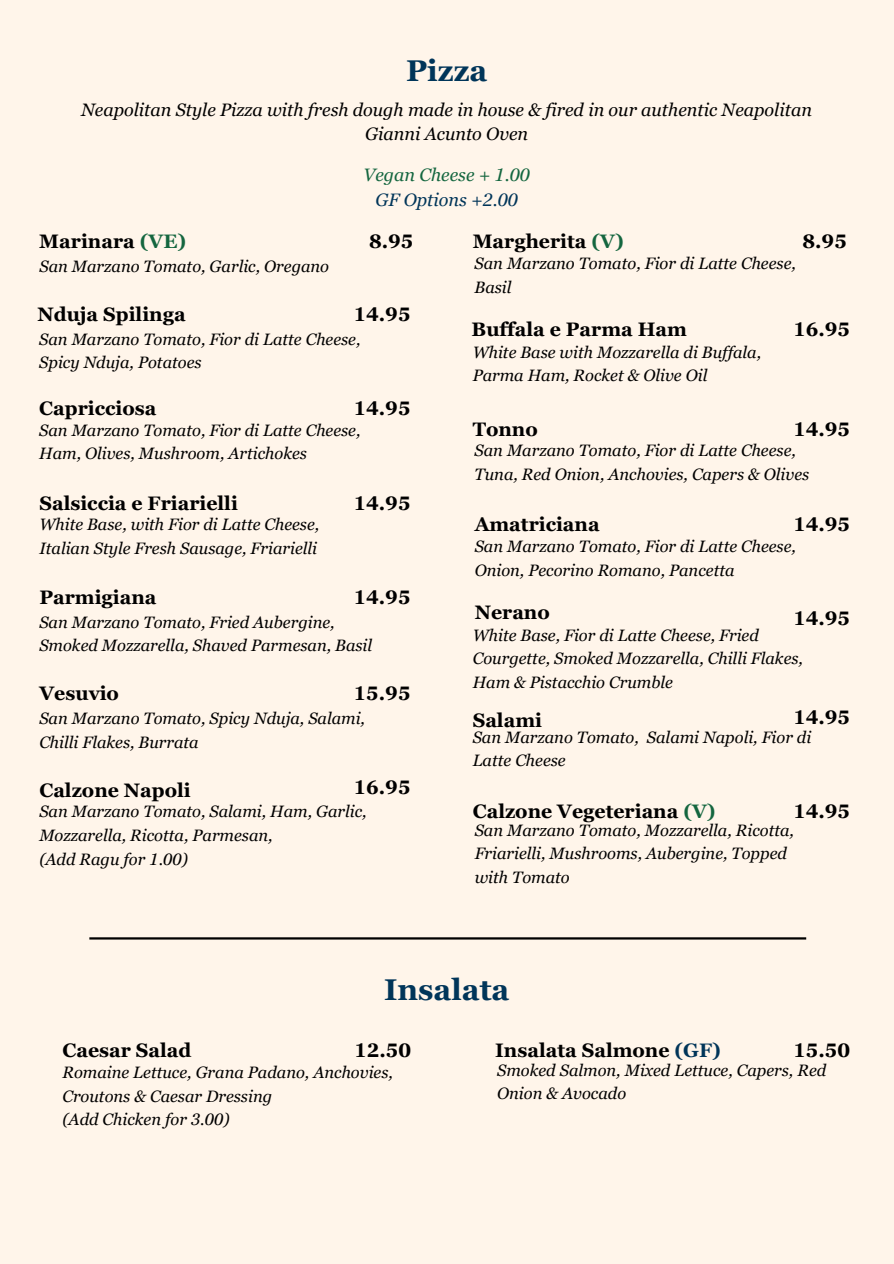
<style>
.page{position:relative;width:894px;height:1264px;background:#fff}
.page>*{position:absolute;margin:0;border:0;box-sizing:border-box;transform-origin:0 0}
.t1{font:700 30px "Georgia Pro";color:#003559}
.t2{font:700 19.5px "Georgia Pro";color:#000}
.t3{font:italic 18px/24.8px "Georgia Pro";color:#000;text-align:center}
.t4{font:italic 18px/24.8px "Georgia Pro";color:#14663f;text-align:center}
.t5{font:italic 16.5px/23.7px "Georgia Pro";color:#000}
.s1{color:#003559}
.s2{color:#14663f}
</style>
<div class="page">
<div style="left:0;top:0;width:893px;height:1263px;background:#fff5ea"></div>
<hr style="left:89px;top:937px;width:717px;height:2px;background:#000">
<h1 class="t1" style="left:406px;top:54px;width:83px">Pizza</h1>
<h2 class="t3" style="left:81px;top:97px;width:732px">Neapolitan Style Pizza with fresh dough made in house &amp; fired in our authentic Neapolitan<br>Gianni Acunto Oven</h2>
<p class="t4" style="left:363px;top:162px;width:168px">Vegan Cheese + 1.00<br><span class="s1">GF Options +2.00</span></p>
<h3 class="t2" style="left:39px;top:230px;width:148px">Marinara <span class="s2">(VE)</span></h3>
<p class="t5" style="left:39px;top:254px;width:291px">San Marzano Tomato, Garlic, Oregano</p>
<h2 class="t2" style="left:37px;top:303px;width:150px">Nduja Spilinga</h2>
<p class="t2" style="left:369px;top:230px;width:46px">8.95</p>
<h2 class="t2" style="left:353px;top:303px;width:59px">14.95</h2>
<h2 class="t5" style="left:39px;top:327px;width:323px">San Marzano Tomato, Fior di Latte Cheese,<br>Spicy Nduja, Potatoes</h2>
<h2 class="t2" style="left:39px;top:397px;width:119px">Capricciosa</h2>
<h2 class="t2" style="left:353px;top:397px;width:59px">14.95</h2>
<h2 class="t5" style="left:39px;top:418px;width:323px">San Marzano Tomato, Fior di Latte Cheese,<br>Ham, Olives, Mushroom, Artichokes</h2>
<p class="t2" style="left:39px;top:492px;width:200px">Salsiccia e Friarielli</p>
<p class="t5" style="left:39px;top:512px;width:281px">White Base, with Fior di Latte Cheese,<br>Italian Style Fresh Sausage, Friarielli</p>
<h2 class="t2" style="left:39px;top:586px;width:118px">Parmigiana</h2>
<p class="t2" style="left:353px;top:492px;width:59px">14.95</p>
<h2 class="t2" style="left:353px;top:586px;width:59px">14.95</h2>
<h2 class="t5" style="left:39px;top:610px;width:334px">San Marzano Tomato, Fried Aubergine,<br>Smoked Mozzarella, Shaved Parmesan, Basil</h2>
<h2 class="t2" style="left:39px;top:682px;width:81px">Vesuvio</h2>
<h2 class="t5" style="left:39px;top:706px;width:327px">San Marzano Tomato, Spicy Nduja, Salami,<br>Chilli Flakes, Burrata</h2>
<h2 class="t2" style="left:353px;top:682px;width:59px">15.95</h2>
<p class="t2" style="left:353px;top:776px;width:59px">16.95</p>
<h2 class="t2" style="left:39px;top:779px;width:153px">Calzone Napoli</h2>
<p class="t5" style="left:39px;top:799px;width:329px">San Marzano Tomato, Salami, Ham, Garlic,<br>Mozzarella, Ricotta, Parmesan,</p>
<h2 class="t5" style="left:39px;top:847px;width:150px">(Add Ragu for 1.00)</h2>
<h2 class="t2" style="left:472px;top:230px;width:152px">Margherita <span class="s2">(V)</span></h2>
<h2 class="t5" style="left:474px;top:252px;width:323px">San Marzano Tomato, Fior di Latte Cheese,<br>Basil</h2>
<h2 class="t2" style="left:802px;top:230px;width:46px">8.95</h2>
<p class="t2" style="left:471px;top:318px;width:217px">Buffala e Parma Ham</p>
<h2 class="t5" style="left:472px;top:340px;width:290px">White Base with Mozzarella di Buf ala,<br>Parma Ham, Rocket &amp; Olive Oil</h2>
<h2 class="t2" style="left:472px;top:418px;width:67px">Tonno</h2>
<p class="t2" style="left:792px;top:318px;width:59px">16.95</p>
<h2 class="t2" style="left:792px;top:418px;width:59px">14.95</h2>
<p class="t5" style="left:474px;top:439px;width:336px">San Marzano Tomato, Fior di Latte Cheese,<br>Tuna, Red Onion, Anchovies, Capers &amp; Olives</p>
<h2 class="t2" style="left:474px;top:512px;width:126px">Amatriciana</h2>
<h2 class="t2" style="left:792px;top:512px;width:59px">14.95</h2>
<h2 class="t5" style="left:474px;top:534px;width:323px">San Marzano Tomato, Fior di Latte Cheese,<br>Onion, Pecorino Romano, Pancetta</h2>
<h2 class="t2" style="left:474px;top:601px;width:77px">Nerano</h2>
<p class="t2" style="left:792px;top:606px;width:59px">14.95</p>
<h2 class="t5" style="left:472px;top:623px;width:331px">White Base, Fior di Latte Cheese, Fried<br>Courgette, Smoked Mozzarella, Chilli Flakes,<br>Ham &amp; Pistacchio Crumble</h2>
<h2 class="t2" style="left:472px;top:708px;width:71px">Salami</h2>
<h2 class="t2" style="left:792px;top:706px;width:59px">14.95</h2>
<p class="t5" style="left:472px;top:725px;width:340px">San Marzano Tomato, Salami Napoli, Fior di<br>Latte Cheese</p>
<p class="t2" style="left:472px;top:799px;width:244px">Calzone Vegeteriana <span class="s2">(V)</span></p>
<h2 class="t2" style="left:792px;top:799px;width:59px">14.95</h2>
<p class="t5" style="left:474px;top:818px;width:321px">San Marzano Tomato, Mozzarella, Ricotta,<br>Friarielli, Mushrooms, Aubergine, Topped with Tomato</p>
<h3 class="t1" style="left:384px;top:972px;width:127px">Insalata</h3>
<p class="t2" style="left:62px;top:1039px;width:130px">Caesar Salad</p>
<h1 class="t5" style="left:62px;top:1060px;width:332px">Romaine Lettuce, Grana Padano, Anchovies,<br>Croutons &amp; Caesar Dressing</h1>
<h2 class="t5" style="left:62px;top:1107px;width:168px">(Add Chicken for 3.00)</h2>
<h2 class="t2" style="left:354px;top:1039px;width:59px">12.50</h2>
<p class="t2" style="left:495px;top:1039px;width:227px">Insalata Salmone <span class="s1">(GF)</span></p>
<p class="t5" style="left:497px;top:1057px;width:330px">Smoked Salmon, Mixed Lettuce, Capers, Red<br>Onion &amp; Avocado</p>
<h2 class="t2" style="left:792px;top:1039px;width:59px">15.50</h2>
</div>
